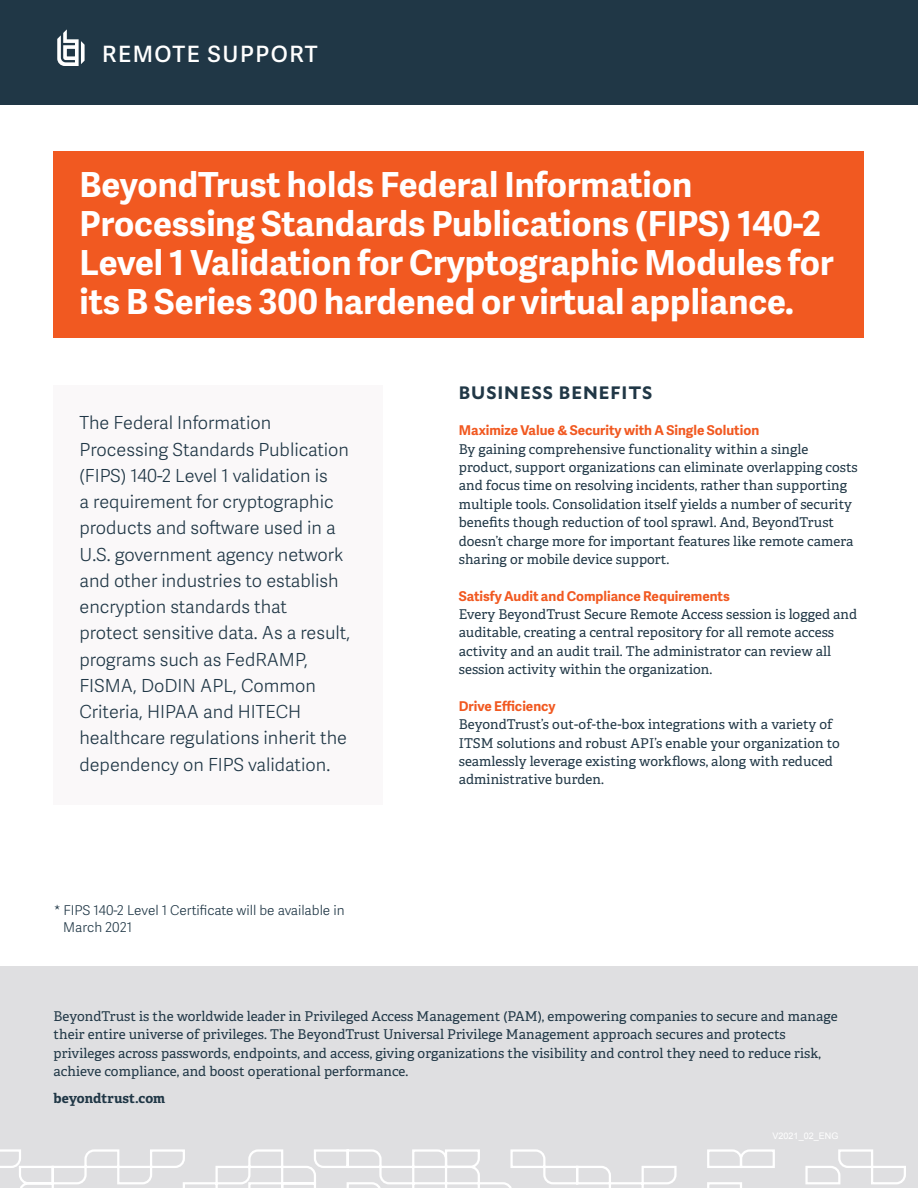
<style>
.page{position:relative;width:918px;height:1188px;background:#fff}
.page>*{position:absolute;margin:0;border:0;box-sizing:border-box;transform-origin:0 0}
.t1{font:700 34.5px/39px "Adelle Sans";color:#fff}
.t2{font:600 22.5px "Adelle Sans";letter-spacing:.07em;color:#fff}
.t3{font:300 18px/26.2px "Adelle Sans";color:#203746}
.t4{font:700 18px "Mallory";letter-spacing:.05em;color:#203746}
.t5{font:13.5px/18.3px "Adelle PE";letter-spacing:.005em;color:#203746}
.t6{font:700 13.5px "Adelle Sans";color:#f15921}
.t7{font:300 13.5px "Adelle Sans";color:#203746}
.t8{font:700 13.5px "Adelle PE";color:#203746}
.t9{font:9px "Arial";letter-spacing:.005em;color:#fff}
</style>
<div class="page">
<div style="left:53px;top:385px;width:330px;height:420px;background:#faf8f9"></div>
<div style="left:0;top:966px;width:918px;height:222px;background:#dfdfe1"></div>
<div style="left:0;top:0;width:918px;height:105px;background:#203746"></div>
<svg style="left:57px;top:29px;width:28px;height:37px"></svg>
<svg style="left:0;top:1149px;width:906px;height:39px"></svg>
<div style="left:54px;top:152px;width:810px;height:186px;background:#f15921"></div>
<p class="t2" style="left:102px;top:38px;width:217px">REMOTE SUPPORT</p>
<p class="t1" style="left:80px;top:164px;width:756px">BeyondTrust holds Federal Information Processing Standards Publications (FIPS) 140-2<br>Level 1 Validation for Cryptographic Modules for its B Series 300 hardened or virtual appliance.</p>
<p class="t3" style="left:80px;top:409px;width:272px">The Federal Information<br>Processing Standards Publication (FIPS) 140-2 Level 1 validation is<br>a requirement for cryptographic products and software used in a<br>U.S. government agency network and other industries to establish encryption standards that protect sensitive data. As a result, programs such as FedRAMP,<br>FISMA, DoDIN APL, Common<br>Criteria, HIPAA and HITECH healthcare regulations inherit the dependency on FIPS validation.</p>
<p class="t7" style="left:54px;top:900px;width:292px">* FIPS 140-2 Level 1 Certificate will be available in</p>
<p class="t7" style="left:63px;top:918px;width:70px">March 2021</p>
<p class="t4" style="left:459px;top:379px;width:195px">BUSINESS BENEFITS</p>
<p class="t6" style="left:459px;top:421px;width:302px">Maximize Value &amp; Security with A Single Solution</p>
<p class="t5" style="left:459px;top:439px;width:400px">By gaining comprehensive functionality within a single product, support organizations can eliminate overlapping costs and focus time on resolving incidents, rather than supporting multiple tools. Consolidation itself yields a number of security benefits though reduction of tool sprawl. And, BeyondTrust doesn’t charge more for important features like remote camera sharing or mobile device support.</p>
<p class="t6" style="left:459px;top:586px;width:273px">Satisfy Audit and Compliance Requirements</p>
<p class="t5" style="left:459px;top:605px;width:400px">Every BeyondTrust Secure Remote Access session is logged and auditable, creating a central repository for all remote access activity and an audit trail. The administrator can review all session activity within the organization.</p>
<p class="t6" style="left:459px;top:696px;width:98px">Drive Efficiency</p>
<p class="t5" style="left:459px;top:715px;width:382px">BeyondTrust’s out-of-the-box integrations with a variety of ITSM solutions and robust API’s enable your organization to seamlessly leverage existing workflows, along with reduced administrative burden.</p>
<p class="t5" style="left:54px;top:1007px;width:786px">BeyondTrust is the worldwide leader in Privileged Access Management (PAM), empowering companies to secure and manage their entire universe of privileges. The BeyondTrust Universal Privilege Management approach secures and protects privileges across passwords, endpoints, and access, giving organizations the visibility and control they need to reduce risk, achieve compliance, and boost operational performance.</p>
<p class="t8" style="left:54px;top:1089px;width:113px">beyondtrust.com</p>
<p class="t9" style="left:772px;top:1130px;width:68px">V2021_02_ENG</p>
</div>
